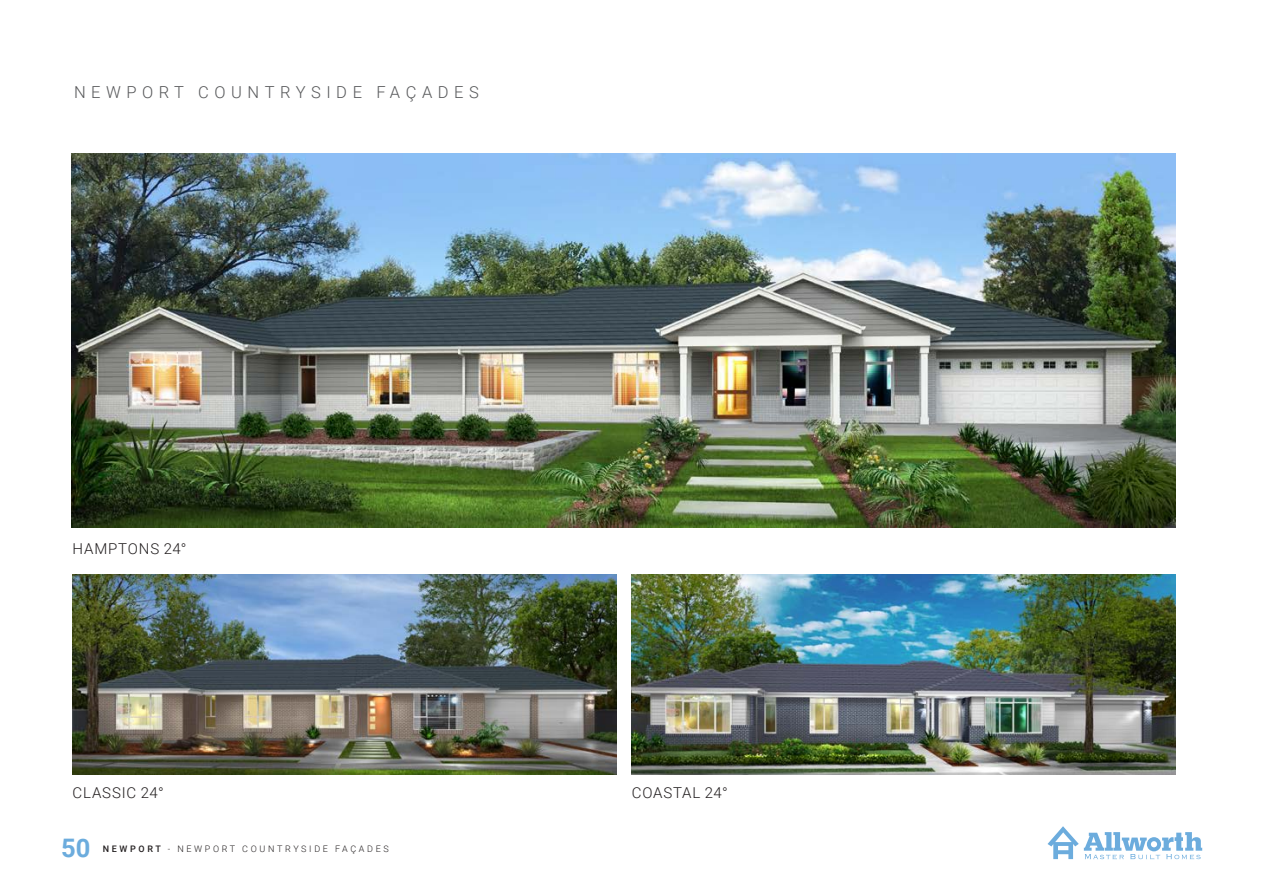
<style>
.page{position:relative;width:1263px;height:893px;background:#fff}
.page>*{position:absolute;margin:0;border:0;box-sizing:border-box;transform-origin:0 0}
.t1{font:700 25.5px "Roboto";color:#6cacdd}
.Range_Elevations{font:300 16.5px "Roboto";letter-spacing:.335em;color:#57585a}
.t2{font:300 15px "Roboto";letter-spacing:.055em;color:#231f20}
.t3{font:300 9px "Roboto";color:#231f20}
.t4{font:500 9px "Roboto";color:#231f20}
</style>
<div class="page">
<svg style="left:1047px;top:826px;width:155px;height:33px"></svg>
<img style="left:72px;top:574px;width:545px;height:200px">
<img style="left:72px;top:153px;width:1103px;height:374px">
<img style="left:631px;top:574px;width:545px;height:200px">
<p class="Range_Elevations" style="left:74px;top:81px;width:406px">NEWPORT COUNTRYSIDE FAÇ ADES</p>
<p class="t2" style="left:73px;top:538px;width:115px">HAMPTONS 24°</p>
<p class="t2" style="left:73px;top:782px;width:93px">CLASSIC 24°</p>
<h1 class="t1" style="left:61px;top:830px;width:31px">50</h1>
<p class="t4" style="left:103px;top:843px;width:10px">NEWPORT</p>
<p class="t3" style="left:168px;top:843px;width:19px">- NEWPORT</p>
<p class="t3" style="left:242px;top:843px;width:9px">COUNTRYSIDE</p>
<p class="t3" style="left:335px;top:843px;width:33px">FAÇADES</p>
<p class="t2" style="left:632px;top:782px;width:98px">COASTAL 24°</p>
</div>
